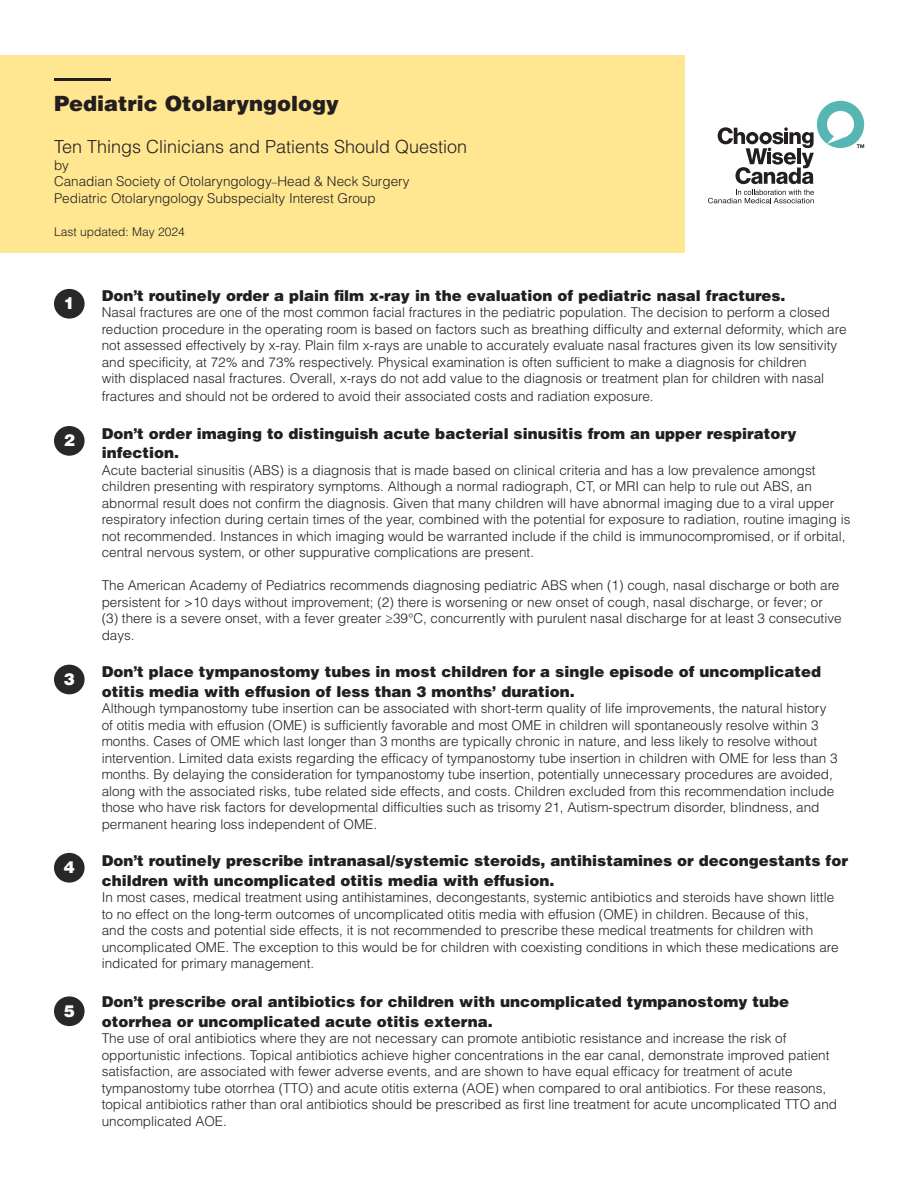
<style>
.page{position:relative;width:918px;height:1188px;background:#fff}
.page>*{position:absolute;margin:0;border:0;box-sizing:border-box;transform-origin:0 0}
.t1{font:900 21px "Helvetica LT Std";color:#231f20}
.t2{font:300 18px "Helvetica LT Std";color:#231f20}
.t3{font:900 16.5px "Helvetica LT Std";color:#fff}
.t4{font:900 15px/19.5px "Helvetica LT Std";color:#231f20}
.t5{font:300 13.5px/16.5px "Helvetica LT Std";color:#231f20}
.t6{font:300 12px "Helvetica LT Std";color:#231f20}
.s1{font-size:11.25px}
</style>
<div class="page">
<div style="left:54px;top:853px;width:31px;height:30px;background:#282828;border-radius:50%"></div>
<div style="left:54px;top:665px;width:31px;height:29px;background:#282828;border-radius:50%"></div>
<div style="left:54px;top:426px;width:31px;height:30px;background:#282828;border-radius:50%"></div>
<svg style="left:708px;top:101px;width:156px;height:102px"></svg>
<div style="left:54px;top:289px;width:31px;height:30px;background:#282828;border-radius:50%"></div>
<div style="left:0;top:55px;width:685px;height:198px;background:#ffe691"></div>
<hr style="left:54px;top:78px;width:57px;height:3px;background:#231f20">
<div style="left:54px;top:996px;width:31px;height:30px;background:#282828;border-radius:50%"></div>
<p class="t1" style="left:54px;top:89px;width:287px">Pediatric Otolaryngology</p>
<p class="t2" style="left:54px;top:136px;width:415px">Ten Things Clinicians and Patients Should Question</p>
<p class="t5" style="left:54px;top:157px;width:16px">by</p>
<p class="t5" style="left:54px;top:173px;width:357px">Canadian Society of Otolaryngology<span class="s1">–</span>Head &amp; Neck Surgery</p>
<p class="t5" style="left:54px;top:190px;width:323px">Pediatric Otolaryngology Subspecialty Interest Group</p>
<p class="t6" style="left:54px;top:224px;width:132px">Last updated: May 2024</p>
<p class="t3" style="left:64px;top:292px;width:13px">1</p>
<p class="t3" style="left:64px;top:429px;width:13px">2</p>
<p class="t3" style="left:64px;top:668px;width:13px">3</p>
<p class="t3" style="left:64px;top:856px;width:13px">4</p>
<p class="t3" style="left:64px;top:1000px;width:13px">5</p>
<p class="t4" style="left:102px;top:285px;width:685px">Don’t routinely order a plain film x-ray in the evaluation of pediatric nasal fractures.</p>
<p class="t5" style="left:102px;top:304px;width:746px">Nasal fractures are one of the most common facial fractures in the pediatric population. The decision to perform a closed reduction procedure in the operating room is based on factors such as breathing difficulty and external deformity, which are not assessed effectively by x-ray. Plain film x-rays are unable to accurately evaluate nasal fractures given its low sensitivity and specificity, at 72% and 73% respectively. Physical examination is often sufficient to make a diagnosis for children<br>with displaced nasal fractures. Overall, x-rays do not add value to the diagnosis or treatment plan for children with nasal</p>
<p class="t5" style="left:102px;top:388px;width:554px">fractures and should not be ordered to avoid their associated costs and radiation exposure.</p>
<p class="t4" style="left:102px;top:423px;width:696px">Don’t order imaging to distinguish acute bacterial sinusitis from an upper respiratory infection.</p>
<p class="t5" style="left:102px;top:462px;width:750px">Acute bacterial sinusitis (ABS) is a diagnosis that is made based on clinical criteria and has a low prevalence amongst children presenting with respiratory symptoms. Although a normal radiograph, CT, or MRI can help to rule out ABS, an abnormal result does not confirm the diagnosis. Given that many children will have abnormal imaging due to a viral upper respiratory infection during certain times of the year, combined with the potential for exposure to radiation, routine imaging is not recommended. Instances in which imaging would be warranted include if the child is immunocompromised, or if orbital, central nervous system, or other suppurative complications are present.</p>
<p class="t5" style="left:102px;top:577px;width:741px">The American Academy of Pediatrics recommends diagnosing pediatric ABS when (1) cough, nasal discharge or both are persistent for &gt;10 days without improvement; (2) there is worsening or new onset of cough, nasal discharge, or fever; or (3) there is a severe onset, with a fever greater ≥39°C, concurrently with purulent nasal discharge for at least 3 consecutive days.</p>
<p class="t4" style="left:102px;top:662px;width:721px">Don’t place tympanostomy tubes in most children for a single episode of uncomplicated otitis media with effusion of less than 3 months’ duration.</p>
<p class="t5" style="left:102px;top:700px;width:738px">Although tympanostomy tube insertion can be associated with short-term quality of life improvements, the natural history of otitis media with effusion (OME) is sufficiently favorable and most OME in children will spontaneously resolve within 3 months. Cases of OME which last longer than 3 months are typically chronic in nature, and less likely to resolve without intervention. Limited data exists regarding the efficacy of tympanostomy tube insertion in children with OME for less than 3 months. By delaying the consideration for tympanostomy tube insertion, potentially unnecessary procedures are avoided, along with the associated risks, tube related side effects, and costs. Children excluded from this recommendation include those who have risk factors for developmental difficulties such as trisomy 21, Autism-spectrum disorder, blindness, and permanent hearing loss independent of OME.</p>
<p class="t4" style="left:102px;top:851px;width:748px">Don’t routinely prescribe intranasal/systemic steroids, antihistamines or decongestants for children with uncomplicated otitis media with effusion.</p>
<p class="t5" style="left:102px;top:889px;width:739px">In most cases, medical treatment using antihistamines, decongestants, systemic antibiotics and steroids have shown little to no effect on the long-term outcomes of uncomplicated otitis media with effusion (OME) in children. Because of this,<br>and the costs and potential side effects, it is not recommended to prescribe these medical treatments for children with uncomplicated OME. The exception to this would be for children with coexisting conditions in which these medications are indicated for primary management.</p>
<p class="t4" style="left:102px;top:992px;width:689px">Don’t prescribe oral antibiotics for children with uncomplicated tympanostomy tube otorrhea or uncomplicated acute otitis externa.</p>
<p class="t5" style="left:102px;top:1030px;width:737px">The use of oral antibiotics where they are not necessary can promote antibiotic resistance and increase the risk of opportunistic infections. Topical antibiotics achieve higher concentrations in the ear canal, demonstrate improved patient satisfaction, are associated with fewer adverse events, and are shown to have equal efficacy for treatment of acute tympanostomy tube otorrhea (TTO) and acute otitis externa (AOE) when compared to oral antibiotics. For these reasons, topical antibiotics rather than oral antibiotics should be prescribed as first line treatment for acute uncomplicated TTO and uncomplicated AOE.</p>
</div>
